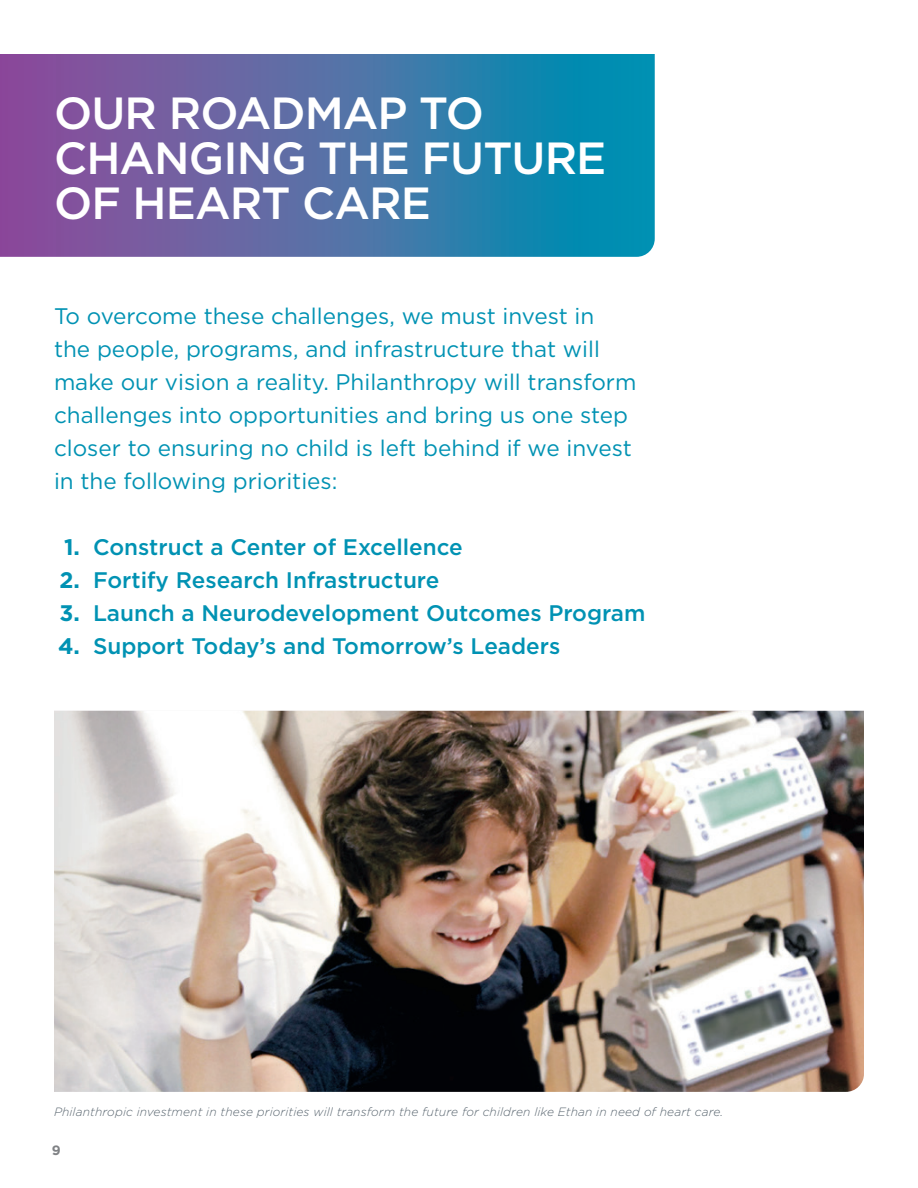
<style>
.page{position:relative;width:918px;height:1188px;background:#fff}
.page>*{position:absolute;margin:0;border:0;box-sizing:border-box;transform-origin:0 0}
.t1{font:500 45px/45px "Gotham";letter-spacing:-.02em;color:#fff}
.t2{font:22.5px/33px "Gotham";color:#0092b3}
.t3{font:500 22.5px "Gotham";color:#0092b3}
.t4{font:700 13.5px "Gotham";color:#808285}
.t5{font:italic 300 12px "Gotham";letter-spacing:.01em;color:#5a6670}
.s1{font-weight:700}
</style>
<div class="page">
<svg style="left:0;top:54px;width:655px;height:203px;background:#4b70a6"></svg>
<img style="left:54px;top:711px;width:810px;height:381px">
<h1 class="t1" style="left:54px;top:90px;width:554px">OUR ROADMAP TO<br>CHANGING THE FUTURE<br>OF HEART CARE</h1>
<p class="t2" style="left:54px;top:299px;width:584px">To overcome these challenges, we must invest in<br>the people, programs, and infrastructure that will make our vision a reality. Philanthropy will transform challenges into opportunities and bring us one step closer to ensuring no child is left behind if we invest in the following priorities:</p>
<p class="t3" style="left:64px;top:532px;width:400px"><span class="s1">1.</span> Construct a Center of Excellence</p>
<p class="t3" style="left:59px;top:565px;width:381px"><span class="s1">2.</span> Fortify Research Infrastructure</p>
<p class="t3" style="left:60px;top:598px;width:587px"><span class="s1">3.</span> Launch a Neurodevelopment Outcomes Program</p>
<p class="t3" style="left:58px;top:631px;width:504px"><span class="s1">4.</span> Support Today’s and Tomorrow’s Leaders</p>
<p class="t5" style="left:54px;top:1104px;width:671px">Philanthropic investment in these priorities will transform the future for children like Ethan in need of heart care.</p>
<p class="t4" style="left:52px;top:1142px;width:10px">9</p>
</div>
